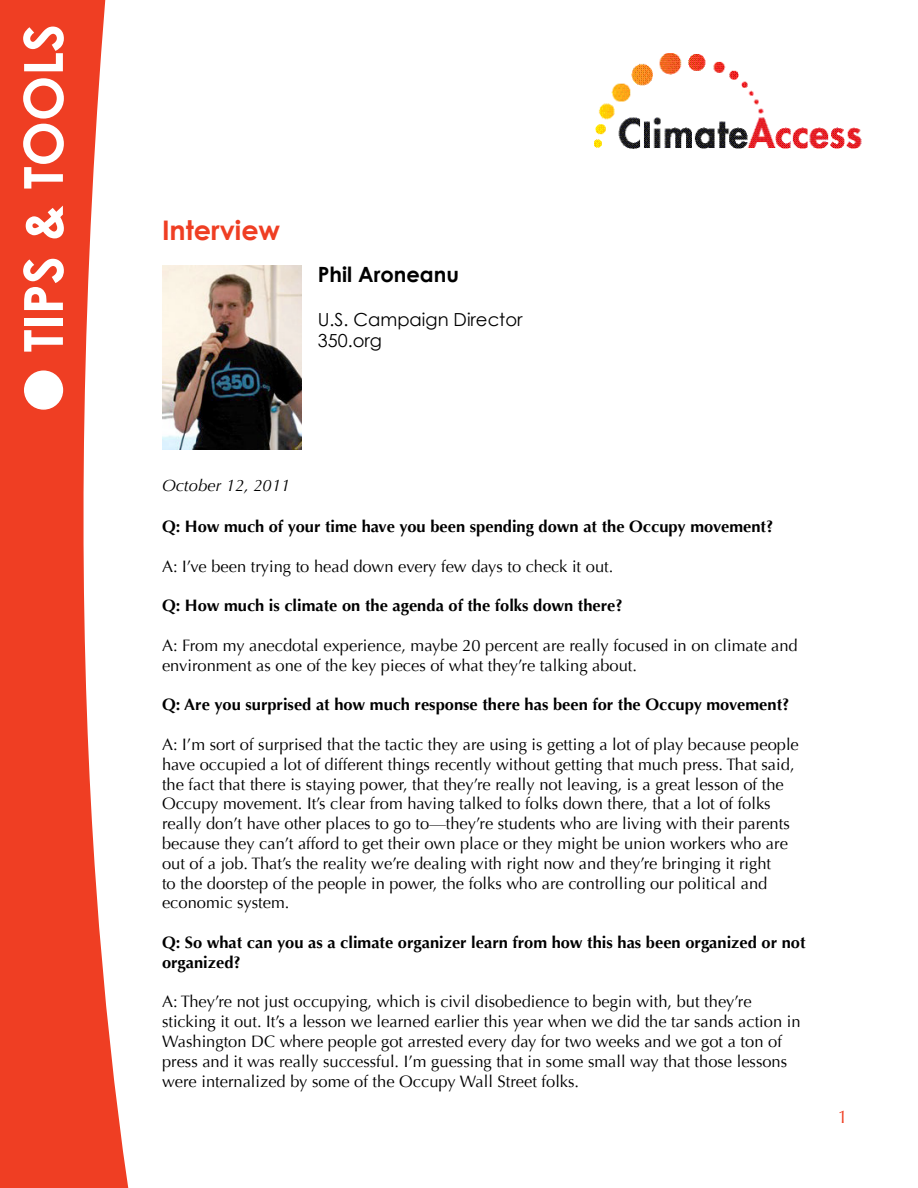
<style>
.page{position:relative;width:918px;height:1188px;background:#fff}
.page>*{position:absolute;margin:0;border:0;box-sizing:border-box;transform-origin:0 0}
.t1{font:700 54px "Century Gothic";color:#fff}
.t2{font:700 27px "Century Gothic";color:#ef3e23}
.t3{font:700 21px "Century Gothic";color:#000}
.t4{font:18px/21.6px "Century Gothic";color:#000}
.t5{font:18px "Optima";color:#ef3e23}
.t6{font:16.5px/19.8px "Optima";color:#000}
.t7{font:700 16.5px/19.8px "Optima";color:#000}
.t8{font:italic 16.5px "Optima";color:#000}
</style>
<div class="page">
<svg style="left:0;top:0;width:267px;height:1188px"></svg>
<img style="left:594px;top:54px;width:268px;height:95px">
<img style="left:162px;top:265px;width:140px;height:184px">
<div style="left:25px;top:371px;width:37px;height:38px;background:#fff;border-radius:50%"></div>
<div style="left:24px;top:370px;width:39px;height:40px;border:2px solid #fff;border-radius:50%"></div>
<h1 class="t1" style="left:13px;top:352px;width:330px;rotate:-90deg">TIPS &amp; TooLS</h1>
<h2 class="t2" style="left:162px;top:215px;width:120px">Interview</h2>
<p class="t3" style="left:318px;top:263px;width:143px">Phil Aroneanu</p>
<p class="t4" style="left:318px;top:310px;width:206px">U.S. Campaign Director<br>350.org</p>
<p class="t8" style="left:162px;top:478px;width:130px">October 12, 2011</p>
<p class="t7" style="left:162px;top:518px;width:613px">Q: How much of your time have you been spending down at the Occupy movement?</p>
<p class="t6" style="left:162px;top:558px;width:453px">A: I’ve been trying to head down every few days to check it out.</p>
<p class="t7" style="left:162px;top:597px;width:462px">Q: How much is climate on the agenda of the folks down there?</p>
<p class="t6" style="left:162px;top:637px;width:637px">A: From my anecdotal experience, maybe 20 percent are really focused in on climate and environment as one of the key pieces of what they’re talking about.</p>
<p class="t7" style="left:162px;top:696px;width:629px">Q: Are you surprised at how much response there has been for the Occupy movement?</p>
<p class="t6" style="left:162px;top:736px;width:638px">A: I’m sort of surprised that the tactic they are using is getting a lot of play because people have occupied a lot of different things recently without getting that much press. That said, the fact that there is staying power, that they’re really not leaving, is a great lesson of the Occupy movement. It’s clear from having talked to folks down there, that a lot of folks really don’t have other places to go to—they’re students who are living with their parents because they can’t afford to get their own place or they might be union workers who are out of a job. That’s the reality we’re dealing with right now and they’re bringing it right<br>to the doorstep of the people in power, the folks who are controlling our political and economic system.</p>
<p class="t7" style="left:162px;top:934px;width:645px">Q: So what can you as a climate organizer learn from how this has been organized or not organized?</p>
<p class="t6" style="left:162px;top:993px;width:640px">A: They’re not just occupying, which is civil disobedience to begin with, but they’re sticking it out. It’s a lesson we learned earlier this year when we did the tar sands action in Washington DC where people got arrested every day for two weeks and we got a ton of press and it was really successful. I’m guessing that in some small way that those lessons were internalized by some of the Occupy Wall Street folks.</p>
<p class="t5" style="left:838px;top:1109px;width:12px">1</p>
</div>
